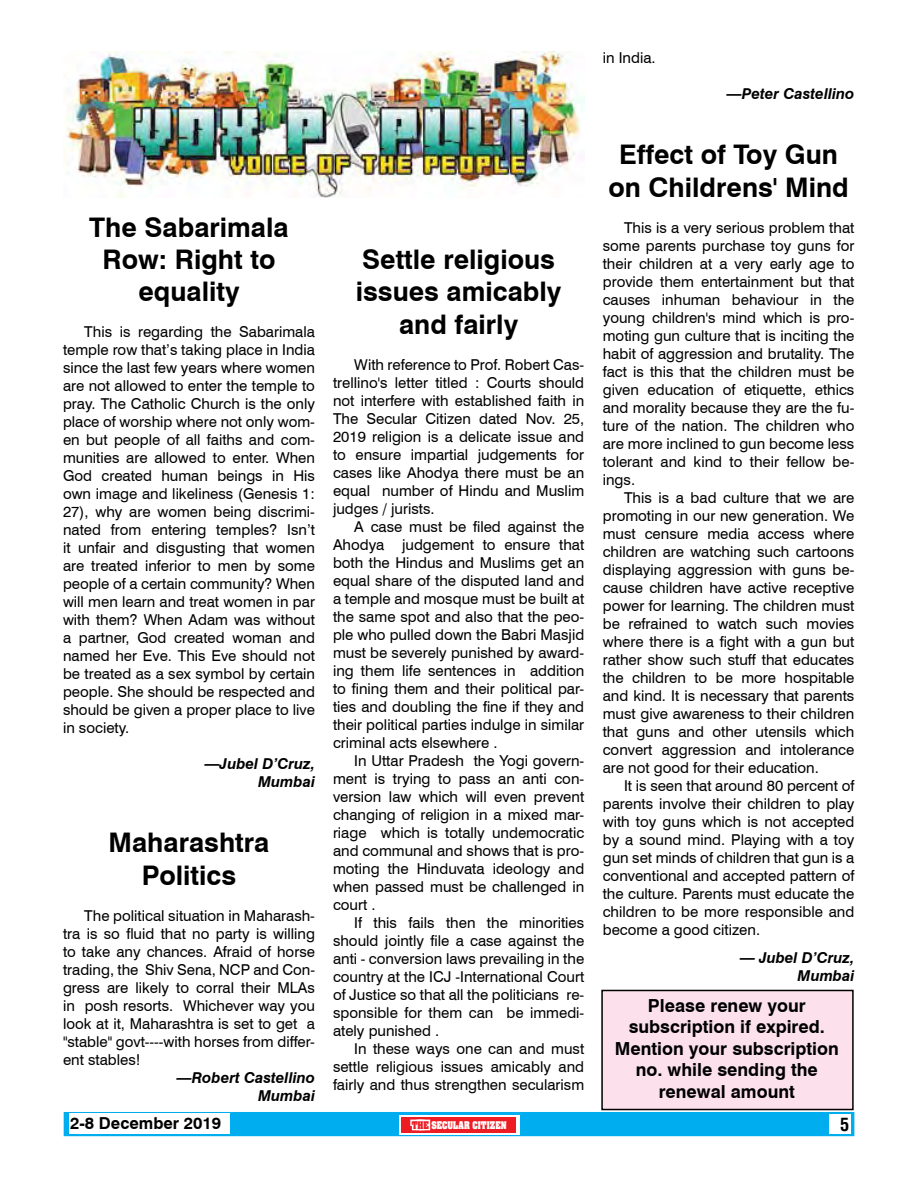
<style>
.page{position:relative;width:918px;height:1188px;background:#fff}
.page>*{position:absolute;margin:0;border:0;box-sizing:border-box;transform-origin:0 0}
.t1{font:700 27px/32.4px "Swiss 721 BT";color:#000;text-align:center}
.t2{font:700 18px/21.6px "Swiss 721 BT";color:#000;text-align:center}
.t3{font:18px "Switzerland Condensed";color:#000}
.t4{font:700 16.5px "Swiss 721 BT";color:#000}
.t5{font:15px/18px "Swiss 721 BT";color:#000;text-align:justify}
.t6{font:italic 700 15px/18px "Swiss 721 BT";color:#000;text-align:right}
.t7{font:700 9px "Aardvark";color:#fff;scale:.85 1}
.s1{color:#ed1d24}
</style>
<div class="page">
<div style="left:64px;top:1112px;width:790px;height:24px;background:#00aeef"></div>
<div style="left:829px;top:1114px;width:21px;height:20px;background:#fff"></div>
<div style="left:399px;top:1115px;width:121px;height:20px;background:#fff"></div>
<div style="left:69px;top:1114px;width:161px;height:20px;background:#fff"></div>
<div style="left:402px;top:1117px;width:114px;height:16px;background:#ed1d24"></div>
<svg style="left:410px;top:1119px;width:21px;height:12px"></svg>
<img style="left:64px;top:52px;width:521px;height:145px">
<div style="left:602px;top:990px;width:251px;height:120px;background:#fce1ed"></div>
<div style="left:601px;top:990px;width:253px;height:120px;border:2px solid #000"></div>
<h1 class="t1" style="left:89px;top:210px;width:201px">The Sabarimala<br>Row: Right to equality</h1>
<p class="t5" style="left:63px;top:323px;width:254px;text-indent:21px">This is regarding the Sabarimala temple row that’s taking place in India since the last few years where women are not allowed to enter the temple to pray. The Catholic Church is the only place of worship where not only wom&shy;en but people of all faiths and com&shy;munities are allowed to enter. When God created human beings in His own image and likeliness (Genesis 1:<br>27), why are women being discrimi&shy;nated from entering temples? Isn’t it unfair and disgusting that women are treated inferior to men by some people of a certain community? When will men learn and treat women in par with them? When Adam was without a partner, God created woman and named her Eve. This Eve should not be treated as a sex symbol by certain people. She should be respected and should be given a proper place to live in society.</p>
<p class="t6" style="left:205px;top:755px;width:112px">—Jubel D’Cruz,<br>Mumbai</p>
<h1 class="t1" style="left:109px;top:826px;width:162px">Maharashtra<br>Politics</h1>
<p class="t5" style="left:63px;top:906px;width:254px;text-indent:21px">The political situation in Maharash&shy;tra is so fluid that no party is willing to take any chances. Afraid of horse trading, the Shiv Sena, NCP and Con&shy;gress are likely to corral their MLAs in posh resorts. Whichever way you look at it, Maharashtra is set to get a "stable" govt----with horses from differ&shy;ent stables!</p>
<p class="t6" style="left:177px;top:1068px;width:140px">—Robert Castellino<br>Mumbai</p>
<h1 class="t1" style="left:356px;top:243px;width:207px">Settle religious issues amicably and fairly</h1>
<p class="t5" style="left:333px;top:355px;width:253px;text-indent:21px">With reference to Prof. Robert Cas&shy;trellino's letter titled : Courts should not interfere with established faith in The Secular Citizen dated Nov. 25, 2019 religion is a delicate issue and to ensure impartial judgements for cases like Ahodya there must be an equal number of Hindu and Muslim judges / jurists.</p>
<p class="t5" style="left:333px;top:517px;width:253px;text-indent:21px">A case must be filed against the Ahodya judgement to ensure that both the Hindus and Muslims get an equal share of the disputed land and a temple and mosque must be built at the same spot and also that the peo&shy;ple who pulled down the Babri Masjid must be severely punished by award&shy;ing them life sentences in addition to fining them and their political par&shy;ties and doubling the fine if they and their political parties indulge in similar criminal acts elsewhere .</p>
<p class="t5" style="left:333px;top:751px;width:253px;text-indent:21px">In Uttar Pradesh the Yogi govern&shy;ment is trying to pass an anti con&shy;version law which will even prevent changing of religion in a mixed mar&shy;riage which is totally undemocratic and communal and shows that is pro&shy;moting the Hinduvata ideology and when passed must be challenged in court .</p>
<p class="t5" style="left:333px;top:913px;width:253px;text-indent:21px">If this fails then the minorities should jointly file a case against the anti - conversion laws prevailing in the country at the ICJ -International Court of Justice so that all the politicians re&shy;sponsible for them can be immedi&shy;ately punished .</p>
<p class="t5" style="left:333px;top:1039px;width:253px;text-indent:21px">In these ways one can and must settle religious issues amicably and fairly and thus strengthen secularism</p>
<p class="t5" style="left:603px;top:49px;width:54px">in India.</p>
<p class="t6" style="left:727px;top:85px;width:129px">—Peter Castellino</p>
<h1 class="t1" style="left:608px;top:138px;width:242px">Effect of Toy Gun on Childrens' Mind</h1>
<p class="t5" style="left:603px;top:218px;width:253px;text-indent:21px">This is a very serious problem that some parents purchase toy guns for their children at a very early age to provide them entertainment but that causes inhuman behaviour in the young children's mind which is pro&shy;moting gun culture that is inciting the habit of aggression and brutality. The fact is this that the children must be given education of etiquette, ethics and morality because they are the fu&shy;ture of the nation. The children who are more inclined to gun become less tolerant and kind to their fellow be&shy;ings.</p>
<p class="t5" style="left:603px;top:488px;width:253px;text-indent:21px">This is a bad culture that we are promoting in our new generation. We must censure media access where children are watching such cartoons displaying aggression with guns be&shy;cause children have active receptive power for learning. The children must be refrained to watch such movies where there is a fight with a gun but rather show such stuff that educates the children to be more hospitable and kind. It is necessary that parents must give awareness to their children that guns and other utensils which convert aggression and intolerance are not good for their education.</p>
<p class="t5" style="left:603px;top:776px;width:253px;text-indent:21px">It is seen that around 80 percent of parents involve their children to play with toy guns which is not accepted by a sound mind. Playing with a toy gun set minds of children that gun is a conventional and accepted pattern of the culture. Parents must educate the children to be more responsible and become a good citizen.</p>
<p class="t6" style="left:740px;top:949px;width:116px">— Jubel D’Cruz,<br>Mumbai</p>
<p class="t2" style="left:615px;top:994px;width:226px">Please renew your subscription if expired.<br>Mention your subscription no. while sending the renewal amount</p>
<p class="t4" style="left:70px;top:1113px;width:153px">2-8 December 2019</p>
<p class="t7" style="left:412px;top:1118px;width:113px"><span class="s1">THE</span> SECULAR CITIZEN</p>
<p class="t3" style="left:840px;top:1113px;width:10px">5</p>
</div>
